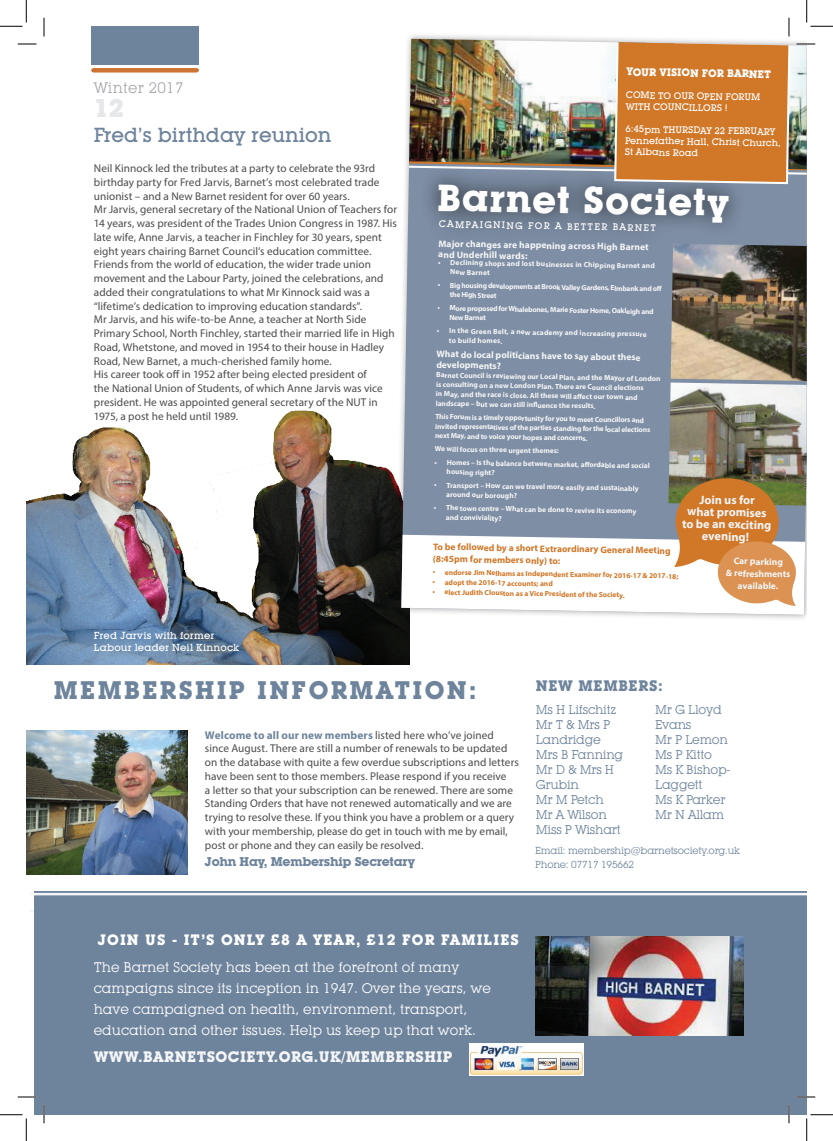
<style>
.page{position:relative;width:833px;height:1141px;background:#fff}
.page>*{position:absolute;margin:0;border:0;box-sizing:border-box;transform-origin:0 0}
.t1{font:700 37.12px "Lubalin Graph IT Cby BT";color:#fff}
.t2{font:700 25px "Lubalin Graph IT Cby BT";letter-spacing:.09em;color:#6e849c}
.t3{font:700 25px "Lubalin Graph IT Cby BT";color:#e6e7e9}
.t4{font:500 20px "Lubalin Graph IT Cby BT";color:#6e849c}
.t5{font:700 15px "Lubalin Graph IT Cby BT";letter-spacing:.03em;color:#f4f5f6}
.t6{font:700 15px "Lubalin Graph IT Cby BT";letter-spacing:.04em;color:#6e849c}
.t7{font:15px "Lubalin Graph IT Cby BT";letter-spacing:.02em;color:#a8a9ad}
.t8{font:700 14.88px "Lubalin Graph IT Cby BT";letter-spacing:.07em;color:#fff}
.t9{font:13.75px/21.2px "Lubalin Graph IT Cby BT";color:#fff}
.t10{font:12.5px/15px "Lubalin Graph IT Cby BT";letter-spacing:-.02em;color:#6e849c}
.t11{font:700 12.5px "Lubalin Graph IT Cby BT";letter-spacing:-.02em;color:#6e849c}
.t12{font:700 12.12px/12.1px "Myriad Pro";color:#f4f5f6;text-align:center}
.t13{font:11.25px/13.8px "Myriad Pro";letter-spacing:.005em;color:#4b4c4d}
.t14{font:700 10.75px "Lubalin Graph IT Cby BT";color:#fff}
.t15{font:10px/13.8px "Lubalin Graph IT Cby BT";letter-spacing:-.02em;color:#6e849c}
.t16{font:500 10px/12px "Lubalin Graph IT Cby BT";letter-spacing:.02em;color:#fff}
.t17{font:700 9.5px/10.8px "Myriad Pro";color:#f4f5f6}
.t18{font:500 9.5px/11.4px "Lubalin Graph IT Cby BT";color:#fff}
.t19{font:700 9.5px/12.1px "Myriad Pro";color:#d17728}
.t20{font:700 7.38px/9.5px "Myriad Pro";color:#f4f5f6}
.t21{font:700 7.38px "Myriad Pro";color:#d17728}
.s1{font-weight:700;color:#6e849c}
</style>
<div class="page">
<img style="left:26px;top:410px;width:383px;height:254px">
<svg style="left:35px;top:891px;width:771px;height:223px;background:#738398"></svg>
<hr style="left:30px;top:892px;width:776px;height:3px;background:#f4f5f6">
<div style="left:92px;top:26px;width:107px;height:39px;background:#6e849c"></div>
<hr style="left:93px;top:68px;width:103px;height:4px;background:#ce7432">
<img style="left:26px;top:730px;width:161px;height:144px">
<div style="left:394px;top:32px;width:412px;height:589px;background:#231f20;opacity:.4"></div>
<div style="left:401px;top:252px;width:405px;height:362px;background:#7e8ea5"></div>
<img style="left:670px;top:252px;width:136px;height:129px">
<img style="left:668px;top:382px;width:138px;height:123px">
<svg style="left:401px;top:474px;width:403px;height:140px"></svg>
<svg style="left:18px;top:43px;width:18px;height:2px"></svg>
<svg style="left:18px;top:1096px;width:18px;height:1px"></svg>
<svg style="left:796px;top:1096px;width:18px;height:1px"></svg>
<svg style="left:43px;top:18px;width:2px;height:18px"></svg>
<svg style="left:43px;top:1104px;width:2px;height:19px"></svg>
<svg style="left:787px;top:1104px;width:2px;height:19px"></svg>
<svg style="left:0;top:0;width:27px;height:27px"></svg>
<svg style="left:0;top:1114px;width:27px;height:26px"></svg>
<img style="left:401px;top:0;width:431px;height:252px">
<svg style="left:806px;top:1114px;width:26px;height:26px"></svg>
<h3 class="t7" style="left:94px;top:78px;width:91px">Winter 2017</h3>
<h2 class="t3" style="left:94px;top:93px;width:31px">12</h2>
<h3 class="t4" style="left:94px;top:123px;width:239px">Fred’s birthday reunion</h3>
<p class="t13" style="left:94px;top:161px;width:304px">Neil Kinnock led the tributes at a party to celebrate the 93rd birthday party for Fred Jarvis, Barnet’s most celebrated trade unionist – and a New Barnet resident for over 60 years.<br>Mr Jarvis, general secretary of the National Union of Teachers for 14 years, was president of the Trades Union Congress in 1987. His late wife, Anne Jarvis, a teacher in Finchley for 30 years, spent eight years chairing Barnet Council’s education committee.<br>Friends from the world of education, the wider trade union movement and the Labour Party, joined the celebrations, and added their congratulations to what Mr Kinnock said was a “lifetime’s dedication to improving education standards”.<br>Mr Jarvis, and his wife-to-be Anne, a teacher at North Side Primary School, North Finchley, started their married life in High Road, Whetstone, and moved in 1954 to their house in Hadley Road, New Barnet, a much-cherished family home.<br>His career took off in 1952 after being elected president of<br>the National Union of Students, of which Anne Jarvis was vice president. He was appointed general secretary of the NUT in 1975, a post he held until 1989.</p>
<p class="t16" style="left:94px;top:629px;width:147px">Fred Jarvis with former<br>Labour leader Neil Kinnock</p>
<p class="t14" style="left:626px;top:65px;width:146px;rotate:1deg">YOUR VISION FOR BARNET</p>
<p class="t18" style="left:625px;top:89px;width:136px;rotate:1deg">COME TO OUR OPEN FORUM<br>WITH COUNCILLORS !</p>
<p class="t18" style="left:625px;top:123px;width:157px;rotate:1deg">6:45pm THURSDAY 22 FEBRUARY<br>Pennefather Hall, Christ Church,<br>St Albans Road</p>
<h1 class="t1" style="left:437px;top:175px;width:293px;rotate:1deg">Barnet Society</h1>
<p class="t18" style="left:438px;top:218px;width:219px;rotate:1deg">CAMPAIGNING FOR A BETTER BARNET</p>
<p class="t17" style="left:438px;top:238px;width:212px;rotate:1deg">Major changes are happening across High Barnet and Underhill wards:</p>
<p class="t20" style="left:450px;top:257px;width:206px;text-indent:-12px;rotate:1deg">• Declining shops and lost businesses in Chipping Barnet and<br>New Barnet</p>
<p class="t20" style="left:450px;top:280px;width:211px;text-indent:-12px;rotate:1deg">• Big housing developments at Brook Valley Gardens, Elmbank and off the High Street</p>
<p class="t20" style="left:449px;top:303px;width:205px;text-indent:-12px;rotate:1deg">• More proposed for Whalebones, Marie Foster Home, Oakleigh and<br>New Barnet</p>
<p class="t20" style="left:449px;top:326px;width:199px;text-indent:-12px;rotate:1deg">• In the Green Belt, a new academy and increasing pressure to build homes.</p>
<p class="t17" style="left:436px;top:348px;width:205px;rotate:1deg">What do local politicians have to say about these developments?</p>
<p class="t20" style="left:436px;top:370px;width:226px;rotate:1deg">Barnet Council is reviewing our Local Plan, and the Mayor of London is consulting on a new London Plan. There are Council elections<br>in May, and the race is close. All these will aff ect our town and landscape – but we can still infl uence the results.</p>
<p class="t20" style="left:435px;top:411px;width:216px;rotate:1deg">This Forum is a timely opportunity for you to meet Councillors and invited representatives of the parties standing for the local elections next May, and to voice your hopes and concerns.</p>
<p class="t20" style="left:435px;top:444px;width:125px;rotate:1deg">We will focus on three urgent themes:</p>
<p class="t20" style="left:446px;top:457px;width:204px;text-indent:-12px;rotate:1deg">• Homes – Is the balance between market, aff ordable and social housing right?</p>
<p class="t20" style="left:446px;top:480px;width:194px;text-indent:-12px;rotate:1deg">• Transport – How can we travel more easily and sustainably around our borough?</p>
<p class="t20" style="left:446px;top:502px;width:192px;text-indent:-12px;rotate:1deg">• The town centre – What can be done to revive its economy and conviviality?</p>
<p class="t12" style="left:682px;top:492px;width:91px;rotate:1deg">Join us for<br>what promises to be an exciting evening!</p>
<p class="t19" style="left:433px;top:540px;width:239px;rotate:1deg">To be followed by a short Extraordinary General Meeting (8:45pm for members only) to:</p>
<p class="t21" style="left:432px;top:567px;width:247px;rotate:1deg">• endorse Jim Nelhams as Independent Examiner for 2016-17 &amp; 2017-18;</p>
<p class="t21" style="left:432px;top:577px;width:122px;rotate:1deg">• adopt the 2016-17 accounts; and</p>
<p class="t21" style="left:432px;top:587px;width:194px;rotate:1deg">• elect Judith Clouston as a Vice President of the Society.</p>
<p class="t17" style="left:725px;top:554px;width:66px;line-height:12.1px;text-align:center;rotate:1deg">Car parking<br>&amp; refreshments available.</p>
<h2 class="t2" style="left:54px;top:675px;width:424px">MEMBERSHIP INFORMATION:</h2>
<p class="t13" style="left:205px;top:727px;width:315px"><span class="s1">Welcome to all our new members</span> listed here who’ve joined since August. There are still a number of renewals to be updated on the database with quite a few overdue subscriptions and letters have been sent to those members. Please respond if you receive<br>a letter so that your subscription can be renewed. There are some Standing Orders that have not renewed automatically and we are trying to resolve these. If you think you have a problem or a query with your membership, please do get in touch with me by email, post or phone and they can easily be resolved.</p>
<p class="t11" style="left:205px;top:854px;width:211px">John Hay, Membership Secretary</p>
<h3 class="t6" style="left:535px;top:676px;width:128px">NEW MEMBERS:</h3>
<p class="t10" style="left:535px;top:701px;width:89px">Ms H Lifschitz<br>Mr T &amp; Mrs P<br>Landridge<br>Mrs B Fanning<br>Mr D &amp; Mrs H<br>Grubin<br>Mr M Petch<br>Mr A Wilson<br>Miss P Wishart</p>
<p class="t10" style="left:654px;top:701px;width:77px">Mr G Lloyd<br>Evans<br>Mr P Lemon<br>Ms P Kitto<br>Ms K Bishop-<br>Laggett<br>Ms K Parker<br>Mr N Allam</p>
<p class="t15" style="left:535px;top:843px;width:206px">Email: membership@barnetsociety.org.uk<br>Phone: 07717 195662</p>
<h3 class="t8" style="left:98px;top:930px;width:422px">JOIN US - IT’S ONLY £8 A YEAR, £12 FOR FAMILIES</h3>
<h3 class="t8" style="left:98px;top:933px;width:422px">JOIN US - IT’S ONLY £8 A YEAR, £12 FOR FAMILIES</h3>
<p class="t9" style="left:94px;top:956px;width:398px">The Barnet Society has been at the forefront of many campaigns since its inception in 1947. Over the years, we have campaigned on health, environment, transport, education and other issues. Help us keep up that work.</p>
<h3 class="t5" style="left:94px;top:1047px;width:360px">WWW.BARNETSOCIETY.ORG.UK/MEMBERSHIP</h3>
</div>
